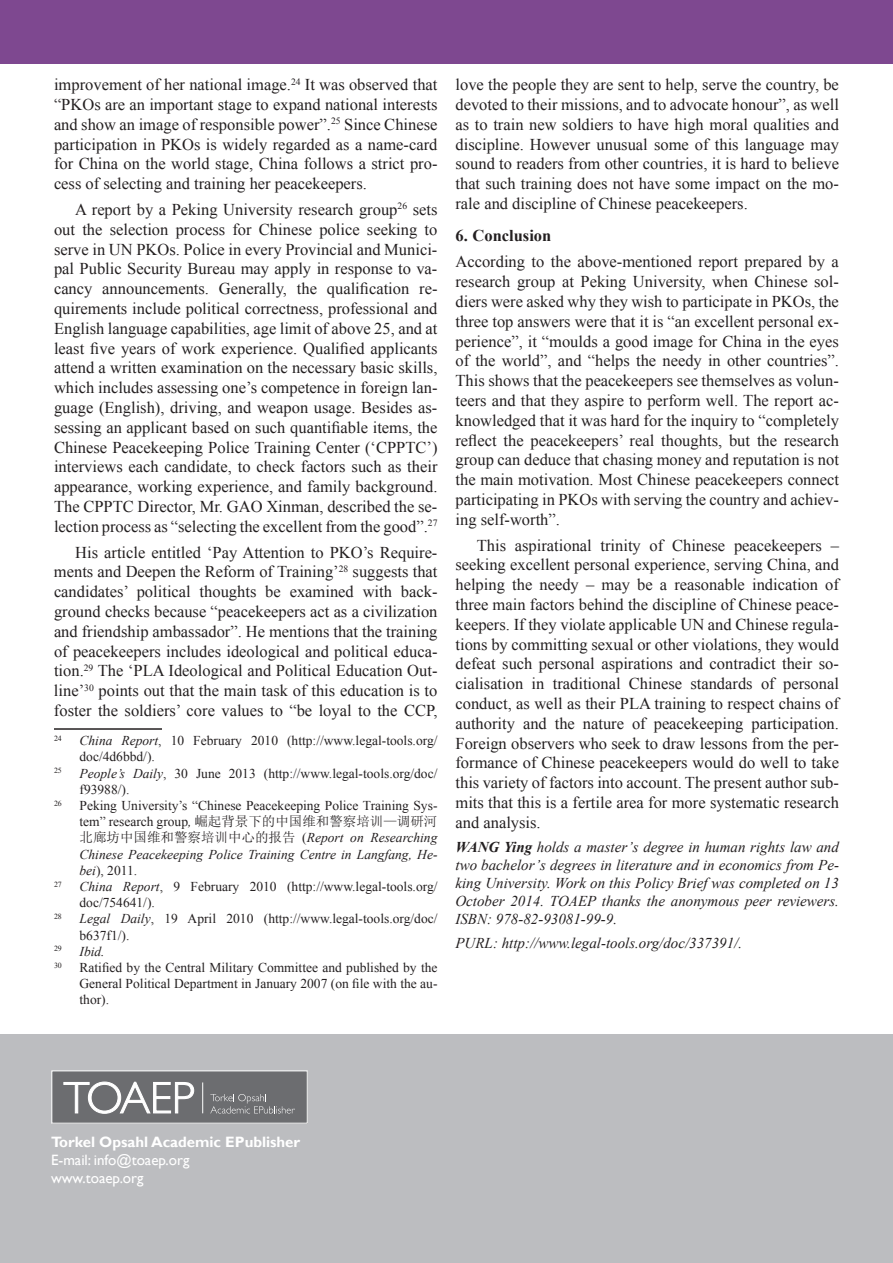
<style>
.page{position:relative;width:893px;height:1263px;background:#fff}
.page>*{position:absolute;margin:0;border:0;box-sizing:border-box;transform-origin:0 0}
.t1{font:16.5px/19.8px "Times New Roman";color:#231f20;text-align:justify}
.t2{font:700 16.5px "Times New Roman";color:#231f20}
.t3{font:italic 15px/18px "Times New Roman";color:#231f20;text-align:justify}
.t4{font:15px/18px "Gill Sans";color:#fff}
.t5{font:700 15px "Gill Sans";color:#fff}
.t6{font:13.5px/16.2px "Times New Roman";color:#231f20}
.t7{font:italic 13.5px/16.2px "Times New Roman";color:#231f20;text-align:justify}
.t8{font:13.5px "Sim Sun";color:#231f20}
.t9{font:7.8px "Times New Roman";color:#231f20}
.s1{font-style:italic}
.s2{font-family:"Times New Roman"}
.s3{font-family:"Times New Roman";font-style:italic}
.s4{font-family:"Sim Sun";font-style:normal}
.s5{font-style:normal}
.s6{font-weight:700}
</style>
<div class="page">
<div style="left:0;top:1035px;width:893px;height:228px;background:#bcbdc0"></div>
<div style="left:0;top:0;width:893px;height:64px;background:#7e4890"></div>
<svg style="left:53px;top:1072px;width:253px;height:50px;background:#7d7d80"></svg>
<hr style="left:202px;top:1082px;width:1px;height:31px;background:#fff">
<div style="left:51px;top:1070px;width:257px;height:54px;border:1px solid #fff"></div>
<hr style="left:54px;top:728px;width:108px;height:2px;background:#231f20">
<p class="t1" style="left:54px;top:74px;width:385px">improvement of her national image.<sup>24</sup> It was observed that “PKOs are an important stage to expand national interests and show an image of responsible power”.<sup>25</sup> Since Chinese participation in PKOs is widely regarded as a name-card for China on the world stage, China follows a strict pro&shy;cess of selecting and training her peacekeepers.</p>
<p class="t1" style="left:54px;top:199px;width:385px;text-indent:21px">A report by a Peking University research group<sup>26</sup> sets out the selection process for Chinese police seeking to serve in UN PKOs. Police in every Provincial and Munici&shy;pal Public Security Bureau may apply in response to va&shy;cancy announcements. Generally, the qualification re&shy;quirements include political correctness, professional and English language capabilities, age limit of above 25, and at least five years of work experience. Qualified applicants attend a written examination on the necessary basic skills, which includes assessing one’s competence in foreign lan&shy;guage (English), driving, and weapon usage. Besides as&shy;sessing an applicant based on such quantifiable items, the Chinese Peacekeeping Police Training Center (‘CPPTC’) interviews each candidate, to check factors such as their appearance, working experience, and family background.<br>The CPPTC Director, Mr. GAO Xinman, described the se&shy;lection process as “selecting the excellent from the good”.<sup>27</sup></p>
<p class="t1" style="left:54px;top:542px;width:385px;text-indent:21px">His article entitled ‘Pay Attention to PKO’s Require&shy;ments and Deepen the Reform of Training’<sup>28</sup> suggests that candidates’ political thoughts be examined with back&shy;ground checks because “peacekeepers act as a civilization and friendship ambassador”. He mentions that the training of peacekeepers includes ideological and political educa&shy;tion.<sup>29</sup> The ‘PLA Ideological and Political Education Out&shy;line’<sup>30</sup> points out that the main task of this education is to foster the soldiers’ core values to “be loyal to the CCP,</p>
<p class="t9" style="left:54px;top:733px;width:9px">24</p>
<p class="t6" style="left:80px;top:732px;width:359px"><span class="s1">China Report</span>, 10 February 2010 (http://www.legal-tools.org/ doc/4d6bbd/).</p>
<p class="t9" style="left:54px;top:765px;width:9px">25</p>
<p class="t6" style="left:80px;top:765px;width:359px"><span class="s1">People’s Daily</span>, 30 June 2013 (http://www.legal-tools.org/doc/ f93988/).</p>
<p class="t9" style="left:54px;top:798px;width:9px">26</p>
<p class="t6" style="left:80px;top:797px;width:359px">Peking University’s “Chinese Peacekeeping Police Training Sys-</p>
<p class="t8" style="left:80px;top:815px;width:359px"><span class="s2">tem” research group</span><span class="s3">,</span> 崛起背景下的中国维和警察培训—调研河</p>
<p class="t7" style="left:80px;top:829px;width:359px"><span class="s4">北廊坊中国维和警察培训中心的报告</span> <span class="s5">(</span>Report on Researching Chinese Peacekeeping Police Training Centre in Langfang, He&shy;bei<span class="s5">), 2011.</span></p>
<p class="t9" style="left:54px;top:879px;width:9px">27</p>
<p class="t6" style="left:80px;top:878px;width:359px"><span class="s1">China Report</span>, 9 February 2010 (http://www.legal-tools.org/ doc/754641/).</p>
<p class="t9" style="left:54px;top:911px;width:9px">28</p>
<p class="t6" style="left:80px;top:910px;width:359px"><span class="s1">Legal Daily</span>, 19 April 2010 (http://www.legal-tools.org/doc/ b637f1/).</p>
<p class="t9" style="left:54px;top:943px;width:9px">29</p>
<p class="t7" style="left:80px;top:943px;width:27px">Ibid.</p>
<p class="t9" style="left:54px;top:960px;width:9px">30</p>
<p class="t6" style="left:80px;top:959px;width:359px;text-align:justify">Ratified by the Central Military Committee and published by the General Political Department in January 2007 (on file with the au&shy;thor).</p>
<p class="t1" style="left:455px;top:74px;width:385px">love the people they are sent to help, serve the country, be devoted to their missions, and to advocate honour”, as well as to train new soldiers to have high moral qualities and discipline. However unusual some of this language may sound to readers from other countries, it is hard to believe that such training does not have some impact on the mo&shy;rale and discipline of Chinese peacekeepers.</p>
<p class="t2" style="left:455px;top:225px;width:97px">6. Conclusion</p>
<p class="t1" style="left:455px;top:252px;width:385px">According to the above-mentioned report prepared by a research group at Peking University, when Chinese sol&shy;diers were asked why they wish to participate in PKOs, the three top answers were that it is “an excellent personal ex&shy;perience”, it “moulds a good image for China in the eyes of the world”, and “helps the needy in other countries”.<br>This shows that the peacekeepers see themselves as volun&shy;teers and that they aspire to perform well. The report ac&shy;knowledged that it was hard for the inquiry to “completely reflect the peacekeepers’ real thoughts, but the research group can deduce that chasing money and reputation is not the main motivation. Most Chinese peacekeepers connect participating in PKOs with serving the country and achiev&shy;ing self-worth”.</p>
<p class="t1" style="left:455px;top:535px;width:385px;text-indent:21px">This aspirational trinity of Chinese peacekeepers – seeking excellent personal experience, serving China, and helping the needy – may be a reasonable indication of three main factors behind the discipline of Chinese peace&shy;keepers. If they violate applicable UN and Chinese regula&shy;tions by committing sexual or other violations, they would defeat such personal aspirations and contradict their so&shy;cialisation in traditional Chinese standards of personal conduct, as well as their PLA training to respect chains of authority and the nature of peacekeeping participation.<br>Foreign observers who seek to draw lessons from the per&shy;formance of Chinese peacekeepers would do well to take this variety of factors into account. The present author sub&shy;mits that this is a fertile area for more systematic research and analysis.</p>
<p class="t3" style="left:455px;top:837px;width:385px"><span class="s6">WANG Ying</span> holds a master’s degree in human rights law and two bachelor’s degrees in literature and in economics from Pe&shy;king University. Work on this Policy Brief was completed on 13<br>October 2014. TOAEP thanks the anonymous peer reviewers.<br>ISBN: 978-82-93081-99-9.</p>
<p class="t3" style="left:455px;top:933px;width:288px">PURL: http://www.legal-tools.org/doc/337391/.</p>
<p class="t5" style="left:51px;top:1133px;width:251px">Torkel Opsahl Academic EPublisher</p>
<p class="t4" style="left:51px;top:1152px;width:140px">E-mail: info@toaep.org www.toaep.org</p>
</div>
